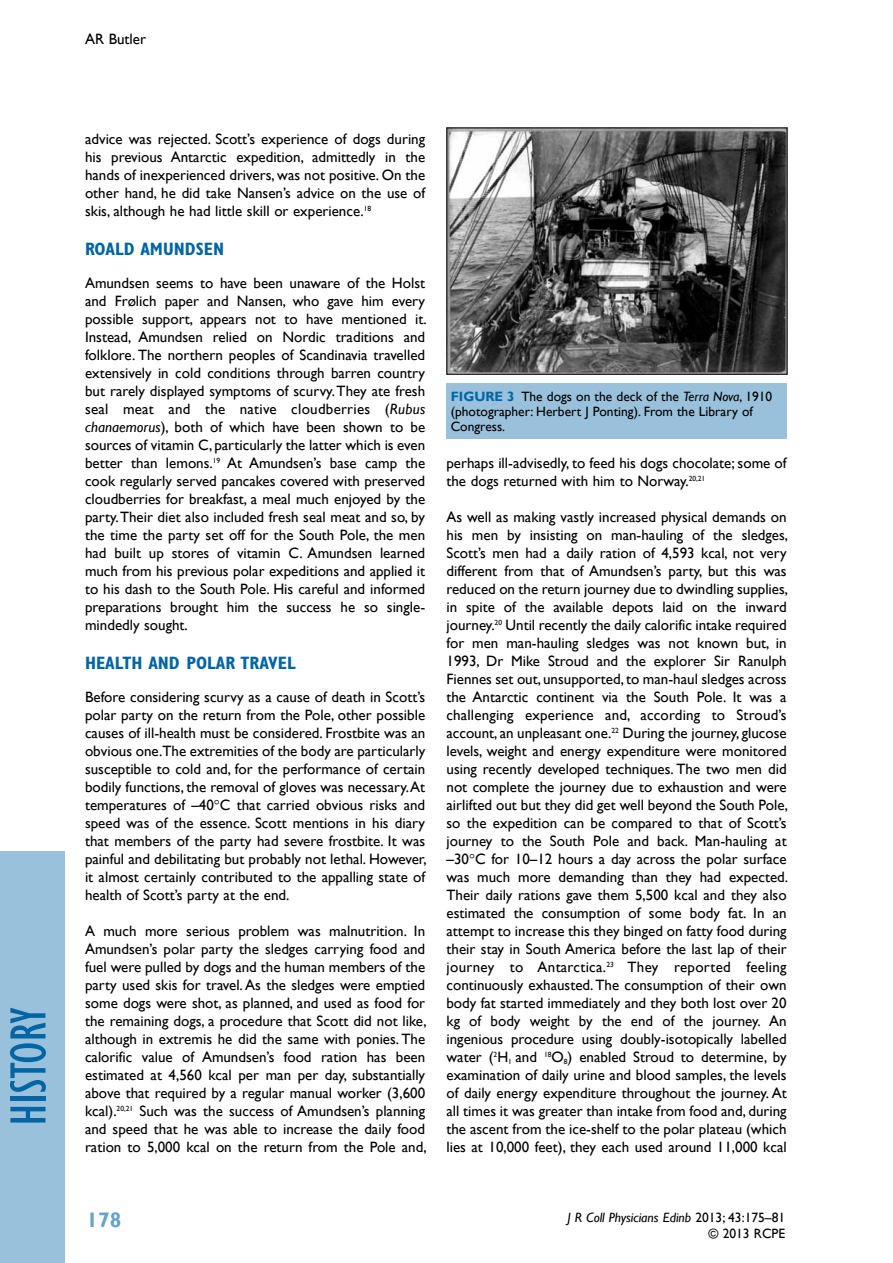
<style>
.page{position:relative;width:893px;height:1263px;background:#fff}
.page>*{position:absolute;margin:0;border:0;box-sizing:border-box;transform-origin:0 0}
.t1{font:condensed 52.5px "Gill Sans";color:#0065a4}
.t2{font:700 21px "Gill Sans";color:#66a3c9}
.t3{font:700 condensed 18px "Gill Sans";color:#0065a4}
.t4{font:15px/18px "Gill Sans";color:#000;text-align:justify}
.t5{font:13.5px/15px "Gill Sans";color:#000}
.s1{font-style:italic}
.s2{font-weight:700;color:#0065a4}
</style>
<div class="page">
<div style="left:0;top:851px;width:65px;height:412px;background:#99c1db"></div>
<img style="left:448px;top:130px;width:337px;height:243px">
<div style="left:446px;top:128px;width:341px;height:247px;border:1px solid #000"></div>
<div style="left:446px;top:383px;width:341px;height:55px;background:#99c1db"></div>
<h1 class="t1" style="left:-3px;top:1126px;width:120px;rotate:-90deg">history</h1>
<p class="t4" style="left:85px;top:31px;width:63px">AR Butler</p>
<p class="t4" style="left:85px;top:130px;width:342px">advice was rejected. Scott’s experience of dogs during his previous Antarctic expedition, admittedly in the hands of inexperienced drivers, was not positive. On the other hand, he did take Nansen’s advice on the use of skis, although he had little skill or experience.<sup>18</sup></p>
<p class="t3" style="left:85px;top:238px;width:129px">ROALD AMUNDSEN</p>
<p class="t4" style="left:85px;top:274px;width:343px">Amundsen seems to have been unaware of the Holst and Frølich paper and Nansen, who gave him every possible support, appears not to have mentioned it.<br>Instead, Amundsen relied on Nordic traditions and folklore. The northern peoples of Scandinavia travelled extensively in cold conditions through barren country but rarely displayed symptoms of scurvy. They ate fresh seal meat and the native cloudberries (<span class="s1">Rubus chanaemorus</span>), both of which have been shown to be sources of vitamin C, particularly the latter which is even better than lemons.<sup>19</sup> At Amundsen’s base camp the cook regularly served pancakes covered with preserved cloudberries for breakfast, a meal much enjoyed by the party. Their diet also included fresh seal meat and so, by the time the party set off for the South Pole, the men had built up stores of vitamin C. Amundsen learned much from his previous polar expeditions and applied it to his dash to the South Pole. His careful and informed preparations brought him the success he so single&shy;mindedly sought.</p>
<p class="t3" style="left:85px;top:652px;width:203px">HEALTH AND POLAR TRAVEL</p>
<p class="t4" style="left:85px;top:688px;width:343px">Before considering scurvy as a cause of death in Scott’s polar party on the return from the Pole, other possible causes of ill-health must be considered. Frostbite was an obvious one.The extremities of the body are particularly susceptible to cold and, for the performance of certain bodily functions, the removal of gloves was necessary. At temperatures of –40 C that carried obvious risks and speed was of the essence. Scott mentions in his diary that members of the party had severe frostbite. It was painful and debilitating but probably not lethal. However, it almost certainly contributed to the appalling state of health of Scott’s party at the end.</p>
<p class="t4" style="left:85px;top:922px;width:343px">A much more serious problem was malnutrition. In Amundsen’s polar party the sledges carrying food and fuel were pulled by dogs and the human members of the party used skis for travel. As the sledges were emptied some dogs were shot, as planned, and used as food for the remaining dogs, a procedure that Scott did not like, although in extremis he did the same with ponies. The calorific value of Amundsen’s food ration has been estimated at 4,560 kcal per man per day, substantially above that required by a regular manual worker (3,600 kcal).<sup>20,21</sup> Such was the success of Amundsen’s planning and speed that he was able to increase the daily food ration to 5,000 kcal on the return from the Pole and,</p>
<p class="t5" style="left:451px;top:389px;width:323px"><span class="s2">FIGURE 3</span> The dogs on the deck of the <span class="s1">Terra Nova</span>, 1910 (photographer: Herbert J Ponting). From the Library of<br>Congress.</p>
<p class="t4" style="left:446px;top:454px;width:342px">perhaps ill-advisedly, to feed his dogs chocolate; some of the dogs returned with him to Norway.<sup>20,21</sup></p>
<p class="t4" style="left:446px;top:508px;width:343px">As well as making vastly increased physical demands on his men by insisting on man-hauling of the sledges, Scott’s men had a daily ration of 4,593 kcal, not very different from that of Amundsen’s party, but this was reduced on the return journey due to dwindling supplies, in spite of the available depots laid on the inward journey.<sup>20</sup> Until recently the daily calorific intake required for men man-hauling sledges was not known but, in 1993, Dr Mike Stroud and the explorer Sir Ranulph Fiennes set out, unsupported, to man-haul sledges across the Antarctic continent via the South Pole. It was a challenging experience and, according to Stroud’s account, an unpleasant one.<sup>22</sup> During the journey, glucose levels, weight and energy expenditure were monitored using recently developed techniques. The two men did not complete the journey due to exhaustion and were airlifted out but they did get well beyond the South Pole, so the expedition can be compared to that of Scott’s journey to the South Pole and back. Man-hauling at –30 C for 10–12 hours a day across the polar surface was much more demanding than they had expected.<br>Their daily rations gave them 5,500 kcal and they also estimated the consumption of some body fat. In an attempt to increase this they binged on fatty food during their stay in South America before the last lap of their journey to Antarctica.<sup>23</sup> They reported feeling continuously exhausted. The consumption of their own body fat started immediately and they both lost over 20 kg of body weight by the end of the journey. An ingenious procedure using doubly-isotopically labelled water (<sup>2</sup>H<sub>1</sub> and <sup>18</sup>O<sub>8</sub>) enabled Stroud to determine, by examination of daily urine and blood samples, the levels of daily energy expenditure throughout the journey. At all times it was greater than intake from food and, during the ascent from the ice-shelf to the polar plateau (which lies at 10,000 feet), they each used around 11,000 kcal</p>
<h2 class="t2" style="left:87px;top:1207px;width:36px">178</h2>
<p class="t5" style="left:568px;top:1210px;width:219px;line-height:15.9px;text-align:right"><span class="s1">J R Coll Physicians Edinb</span> 2013; 43:175–81 © 2013 RCPE</p>
</div>
